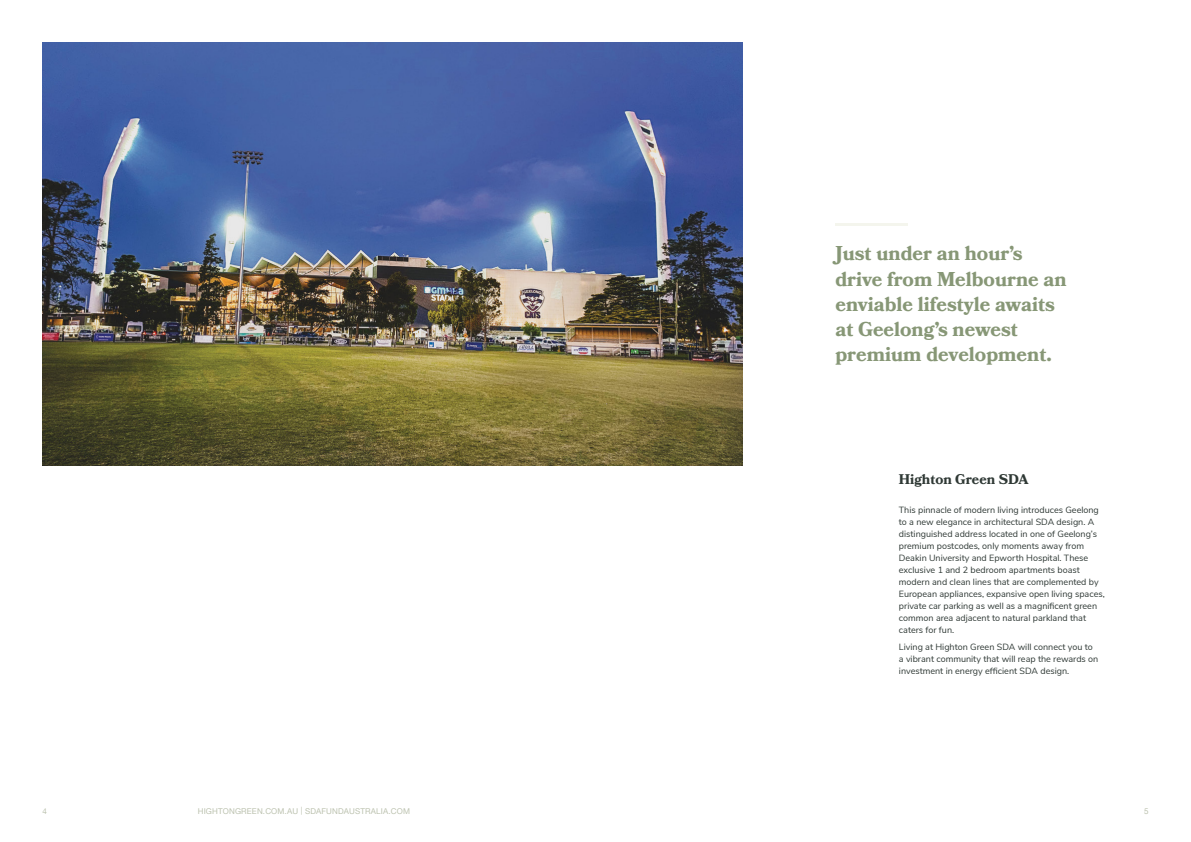
<style>
.page{position:relative;width:1191px;height:842px;background:#fff}
.page>*{position:absolute;margin:0;border:0;box-sizing:border-box;transform-origin:0 0}
.t1{font:700 20px/25px "Bookmania";color:#879776}
.t2{font:700 14px "Bookmania";color:#2f3935}
.t3{font:9px/12px "Nunito Sans";color:#2f3935}
.t4{font:8px "Helvetica Neue";letter-spacing:.02em;color:#bcc2af}
</style>
<div class="page">
<img style="left:43px;top:43px;width:699px;height:422px">
<hr style="left:835px;top:223px;width:73px;height:2px;background:#f4f5ed">
<h1 class="t1" style="left:835px;top:241px;width:233px">Just under an hour’s drive from Melbourne an enviable lifestyle awaits at Geelong’s newest premium development.</h1>
<h2 class="t2" style="left:899px;top:471px;width:131px">Highton Green SDA</h2>
<p class="t3" style="left:899px;top:503px;width:207px">This pinnacle of modern living introduces Geelong to a new elegance in architectural SDA design. A distinguished address located in one of Geelong’s premium postcodes, only moments away from Deakin University and Epworth Hospital. These exclusive 1 and 2 bedroom apartments boast modern and clean lines that are complemented by European appliances, expansive open living spaces, private car parking as well as a magnificent green common area adjacent to natural parkland that caters for fun.</p>
<p class="t3" style="left:899px;top:640px;width:201px">Living at Highton Green SDA will connect you to a vibrant community that will reap the rewards on investment in energy efficient SDA design.</p>
<p class="t4" style="left:43px;top:805px;width:6px">4</p>
<p class="t4" style="left:198px;top:805px;width:214px">HIGHTONGREEN.COM.AU | SDAFUNDAUSTRALIA.COM</p>
<p class="t4" style="left:1144px;top:805px;width:6px">5</p>
</div>
